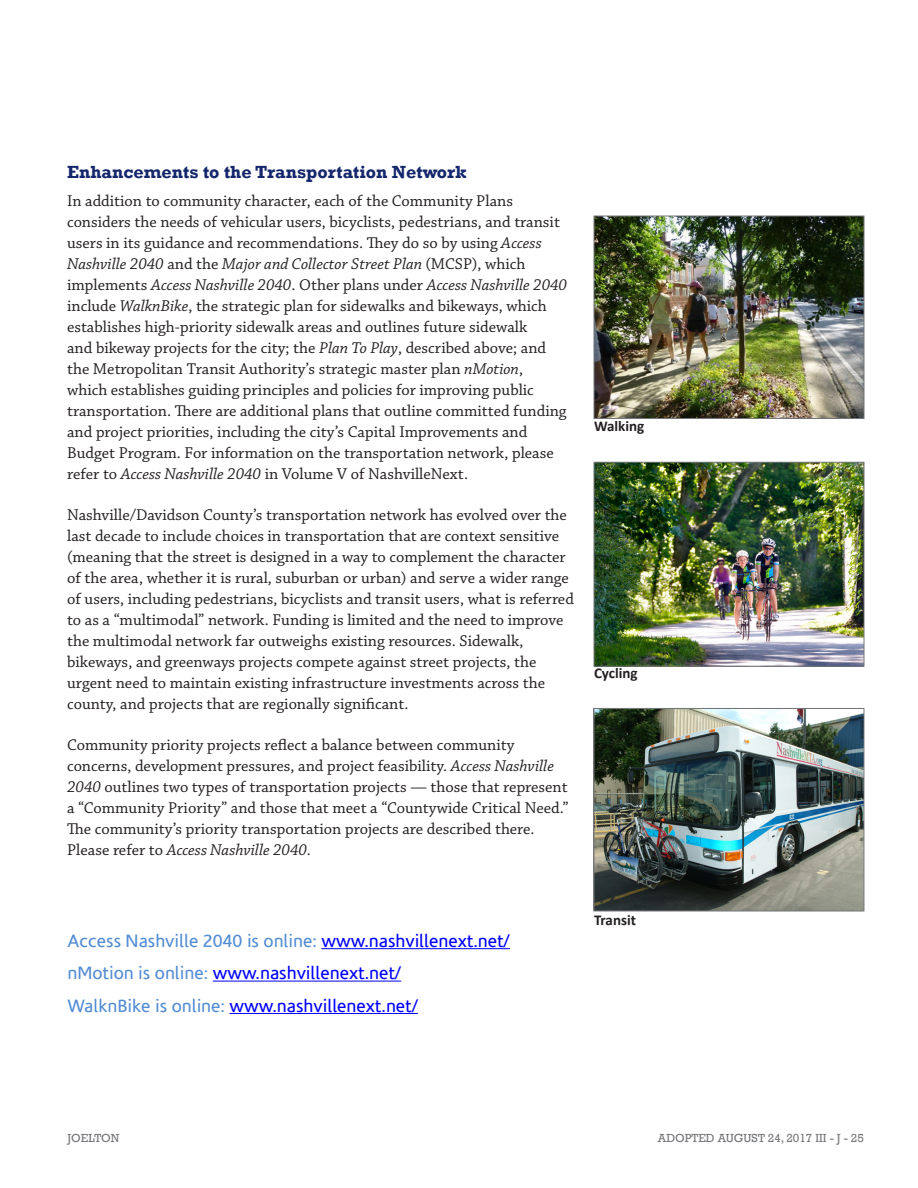
<style>
.page{position:relative;width:918px;height:1188px;background:#fff}
.page>*{position:absolute;margin:0;border:0;box-sizing:border-box;transform-origin:0 0}
.Web_link_additional{font:18px "Corisande";color:#00f}
.Web_link_additional-2{font:18px "Corisande";color:#548dd4}
.Body_Heading_1{font:700 18px "Rockwell";color:#15276c}
.Body_Normal{font:16.5px/21px "Chaparral Pro";color:#231f20}
.Figure_label{font:700 15px "Calibri";color:#231f20}
.t1{font:12px "Rockwell";color:#757679}
.s1{font-style:italic}
.s2{color:#00f}
.s3{color:#548dd4}
</style>
<div class="page">
<img style="left:596px;top:464px;width:266px;height:200px">
<div style="left:594px;top:462px;width:270px;height:204px;border:1px solid #757679"></div>
<img style="left:596px;top:218px;width:266px;height:199px">
<div style="left:594px;top:216px;width:270px;height:203px;border:1px solid #757679"></div>
<img style="left:596px;top:710px;width:266px;height:199px">
<div style="left:594px;top:708px;width:270px;height:203px;border:1px solid #757679"></div>
<hr style="left:321px;top:948px;width:189px;height:1px;background:#00f">
<hr style="left:213px;top:981px;width:188px;height:1px;background:#00f">
<hr style="left:230px;top:1013px;width:188px;height:1px;background:#00f">
<p class="Body_Heading_1" style="left:67px;top:161px;width:401px">Enhancements to the Transportation Network</p>
<p class="Body_Normal" style="left:67px;top:191px;width:501px">In addition to community character, each of the Community Plans considers the needs of vehicular users, bicyclists, pedestrians, and transit users in its guidance and recommendations. They do so by using <span class="s1">Access Nashville 2040</span> and the <span class="s1">Major and Collector Street Plan</span> (MCSP), which implements <span class="s1">Access Nashville 2040</span>. Other plans under <span class="s1">Access Nashville 2040 </span>include <span class="s1">WalknBike</span>, the strategic plan for sidewalks and bikeways, which establishes high-priority sidewalk areas and outlines future sidewalk<br>and bikeway projects for the city; the <span class="s1">Plan To Play</span>, described above; and the Metropolitan Transit Authority’s strategic master plan <span class="s1">nMotion</span>, which establishes guiding principles and policies for improving public transportation. There are additional plans that outline committed funding and project priorities, including the city’s Capital Improvements and Budget Program. For information on the transportation network, please refer to <span class="s1">Access Nashville 2040</span> in Volume V of NashvilleNext.</p>
<p class="Body_Normal" style="left:67px;top:505px;width:508px">Nashville/Davidson County’s transportation network has evolved over the last decade to include choices in transportation that are context sensitive (meaning that the street is designed in a way to complement the character of the area, whether it is rural, suburban or urban) and serve a wider range of users, including pedestrians, bicyclists and transit users, what is referred to as a “multimodal” network. Funding is limited and the need to improve the multimodal network far outweighs existing resources. Sidewalk, bikeways, and greenways projects compete against street projects, the urgent need to maintain existing infrastructure investments across the county, and projects that are regionally significant.</p>
<p class="Body_Normal" style="left:67px;top:735px;width:503px">Community priority projects reflect a balance between community concerns, development pressures, and project feasibility. <span class="s1">Access Nashville 2040</span> outlines two types of transportation projects — those that represent a “Community Priority” and those that meet a “Countywide Critical Need.” The community’s priority transportation projects are described there.<br>Please refer to <span class="s1">Access Nashville 2040</span>.</p>
<p class="Figure_label" style="left:594px;top:417px;width:52px">Walking</p>
<p class="Figure_label" style="left:594px;top:663px;width:45px">Cycling</p>
<p class="Web_link_additional-2" style="left:68px;top:930px;width:444px">Access Nashville 2040 is online: <span class="s2">www.nashvillenext.net/</span></p>
<p class="Web_link_additional" style="left:68px;top:962px;width:335px"><span class="s3">nMotion is online:</span> www.nashvillenext.net/</p>
<p class="Web_link_additional" style="left:68px;top:995px;width:352px"><span class="s3">WalknBike is online:</span> www.nashvillenext.net/</p>
<p class="Figure_label" style="left:594px;top:911px;width:44px">Transit</p>
<p class="t1" style="left:68px;top:1131px;width:54px">JOELTON</p>
<p class="t1" style="left:658px;top:1131px;width:208px">ADOPTED AUGUST 24, 2017 III - J - 25</p>
</div>
